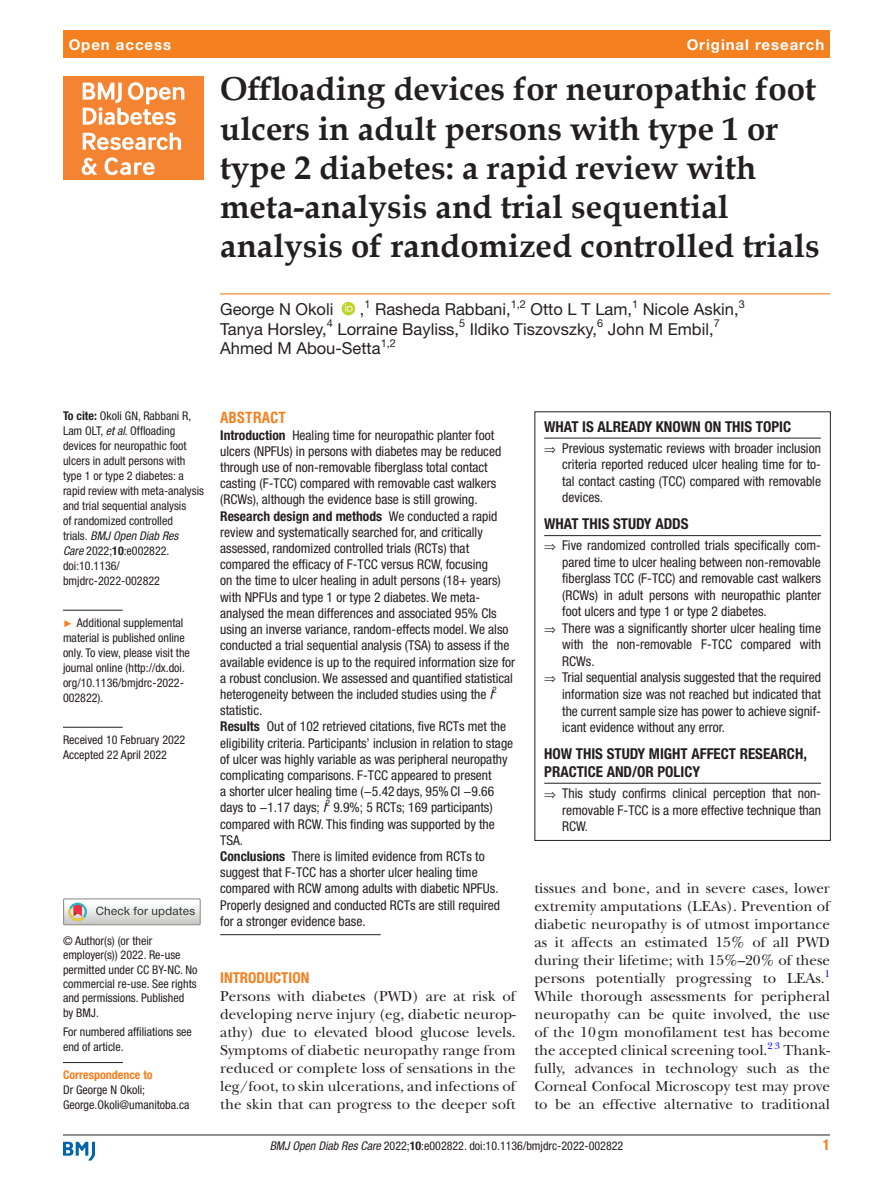
<style>
.page{position:relative;width:893px;height:1191px;background:#fff}
.page>*{position:absolute;margin:0;border:0;box-sizing:border-box;transform-origin:0 0}
.t1{font:700 33px/39px "Book Antiqua";color:#231f20}
.t2{font:16.5px/19.5px "Helvetica Neue LT Std";color:#231f20}
.t3{font:15px/18px "New Baskerville";color:#231f20;text-align:justify}
.t4{font:700 condensed 15px/18px "Helvetica Neue LT Std";color:#231f20}
.t5{font:700 15px "Helvetica Neue LT Std";letter-spacing:.065em;color:#fff}
.t6{font:700 condensed 15px "Helvetica Neue LT Std";color:#f58020}
.t7{font:700 condensed 15px "Helvetica";color:#f58020}
.t8{font:condensed 13.5px/16.2px "Helvetica Neue LT Std";color:#231f20}
.t9{font:condensed 12px/15px "Helvetica Neue LT Std";color:#231f20}
.t10{font:700 condensed 12px "Helvetica Neue LT Std";color:#f58020}
.t11{font:10.95px "Helvetica Neue LT Std";color:#231f20}
.t12{font:9.9px "New Baskerville";color:#00f}
.t13{font:condensed 9px "Helvetica Neue LT Std";color:#231f20}
.s1{font-weight:700}
.s2{font-style:italic}
.s3{font-family:"Arial";font-stretch:normal;font-size:9.75px;color:#f58020}
</style>
<div class="page">
<hr style="left:63px;top:1134px;width:767px;height:1px;background:#231f20">
<svg style="left:63px;top:1141px;width:32px;height:19px"></svg>
<div style="left:63px;top:31px;width:767px;height:27px;background:#f58020"></div>
<hr style="left:220px;top:293px;width:610px;height:1px;background:#f58020">
<svg style="left:342px;top:302px;width:13px;height:13px"></svg>
<hr style="left:63px;top:1062px;width:60px;height:1px;background:#231f20">
<hr style="left:63px;top:610px;width:60px;height:1px;background:#231f20">
<hr style="left:63px;top:727px;width:60px;height:1px;background:#231f20">
<div style="left:63px;top:898px;width:138px;height:27px;border:1px solid #969090"></div>
<svg style="left:64px;top:899px;width:136px;height:25px"></svg>
<div style="left:63px;top:76px;width:140px;height:104px;background:#f58432"></div>
<svg style="left:83px;top:82px;width:101px;height:43px"></svg>
<svg style="left:83px;top:133px;width:98px;height:17px"></svg>
<svg style="left:82px;top:158px;width:15px;height:17px"></svg>
<svg style="left:105px;top:157px;width:50px;height:18px"></svg>
<hr style="left:220px;top:934px;width:161px;height:1px;background:#231f20">
<hr style="left:544px;top:438px;width:277px;height:1px;background:#231f20">
<hr style="left:544px;top:535px;width:277px;height:1px;background:#231f20">
<hr style="left:544px;top:783px;width:277px;height:1px;background:#231f20">
<p class="t5" style="left:69px;top:35px;width:104px">Open access</p>
<p class="t5" style="left:687px;top:35px;width:139px">Original research</p>
<h1 class="t1" style="left:220px;top:70px;width:601px">Offloading devices for neuropathic foot ulcers in adult persons with type 1 or type 2 diabetes: a rapid review with meta-analysis and trial sequential analysis of randomized controlled trials</h1>
<p class="t2" style="left:220px;top:299px;width:115px">George N Okoli</p>
<p class="t2" style="left:220px;top:299px;width:526px;text-indent:140px">,<sup>1</sup> Rasheda Rabbani,<sup>1,2</sup> Otto L T Lam,<sup>1</sup> Nicole Askin,<sup>3<br></sup>Tanya Horsley,<sup>4</sup> Lorraine Bayliss,<sup>5</sup> Ildiko Tiszovszky,<sup>6</sup> John M Embil,<sup>7<br></sup>Ahmed M Abou-Setta</p>
<p class="t11" style="left:381px;top:336px;width:17px">1,2</p>
<p class="t9" style="left:63px;top:408px;width:142px"><span class="s1">To cite:</span> Okoli GN, Rabbani R,<br>Lam OLT, <span class="s2">et al</span>. Offloading devices for neuropathic foot ulcers in adult persons with type 1 or type 2 diabetes: a rapid review with meta-analysis and trial sequential analysis<br>of randomized controlled<br>trials. <span class="s2">BMJ Open Diab Res<br>Care</span> 2022;<span class="s1">10</span>:e002822. doi:10.1136/ bmjdrc-2022-002822</p>
<p class="t9" style="left:63px;top:615px;width:128px"><span class="s3">►</span> Additional supplemental material is published online only. To view, please visit the journal online (http://dx.doi. org/10.1136/bmjdrc-2022-<br>002822).</p>
<p class="t9" style="left:63px;top:732px;width:124px">Received 10 February 2022<br>Accepted 22 April 2022</p>
<p class="t9" style="left:63px;top:933px;width:136px;line-height:14.4px">© Author(s) (or their employer(s)) 2022. Re-use permitted under CC BY-NC. No commercial re-use. See rights and permissions. Published by BMJ.</p>
<p class="t9" style="left:63px;top:1024px;width:130px">For numbered affiliations see end of article.</p>
<p class="t10" style="left:63px;top:1067px;width:91px">Correspondence to</p>
<p class="t9" style="left:63px;top:1082px;width:128px">Dr George N Okoli;<br>George.Okoli@umanitoba.ca</p>
<p class="t7" style="left:220px;top:408px;width:67px">ABSTRACT</p>
<p class="t8" style="left:220px;top:427px;width:297px"><span class="s1">Introduction</span> Healing time for neuropathic planter foot ulcers (NPFUs) in persons with diabetes may be reduced through use of non-removable fiberglass total contact casting (F-TCC) compared with removable cast walkers (RCWs), although the evidence base is still growing.<br><span class="s1">Research design and methods</span> We conducted a rapid review and systematically searched for, and critically assessed, randomized controlled trials (RCTs) that compared the efficacy of F-TCC versus RCW, focusing<br>on the time to ulcer healing in adult persons (18+ years) with NPFUs and type 1 or type 2 diabetes. We meta&shy;analysed the mean differences and associated 95% CIs using an inverse variance, random-effects model. We also conducted a trial sequential analysis (TSA) to assess if the available evidence is up to the required information size for a robust conclusion. We assessed and quantified statistical heterogeneity between the included studies using the <span class="s2">I</span></p>
<p class="t13" style="left:493px;top:684px;width:6px">2</p>
<p class="t8" style="left:220px;top:702px;width:295px">statistic.<br><span class="s1">Results</span> Out of 102 retrieved citations, five RCTs met the eligibility criteria. Participants’ inclusion in relation to stage of ulcer was highly variable as was peripheral neuropathy complicating comparisons. F-TCC appeared to present<br>a shorter ulcer healing time (−5.42 days, 95%CI −9.66 days to −1.17 days; <span class="s2">I</span></p>
<p class="t13" style="left:326px;top:798px;width:6px">2</p>
<p class="t8" style="left:220px;top:799px;width:281px;text-indent:113px">9.9%; 5 RCTs; 169 participants) compared with RCW. This finding was supported by the TSA.<br><span class="s1">Conclusions</span> There is limited evidence from RCTs to suggest that F-TCC has a shorter ulcer healing time compared with RCW among adults with diabetic NPFUs.<br>Properly designed and conducted RCTs are still required for a stronger evidence base.</p>
<p class="t6" style="left:220px;top:969px;width:91px">INTRODUCTION</p>
<p class="t3" style="left:220px;top:987px;width:297px">Persons with diabetes (PWD) are at risk of developing nerve injury (eg, diabetic neurop&shy;athy) due to elevated blood glucose levels.<br>Symptoms of diabetic neuropathy range from reduced or complete loss of sensations in the leg/foot, to skin ulcerations, and infections of the skin that can progress to the deeper soft</p>
<p class="t4" style="left:544px;top:417px;width:248px">WHAT IS ALREADY KNOWN ON THIS TOPIC</p>
<p class="t8" style="left:562px;top:440px;width:260px;text-align:justify;text-indent:-18px">⇒ Previous systematic reviews with broader inclusion criteria reported reduced ulcer healing time for to&shy;tal contact casting (TCC) compared with removable devices.</p>
<p class="t4" style="left:544px;top:515px;width:146px">WHAT THIS STUDY ADDS</p>
<p class="t8" style="left:544px;top:537px;width:278px">⇒ Five randomized controlled trials specifically com-</p>
<p class="t8" style="left:562px;top:554px;width:260px">pared time to ulcer healing between non-removable</p>
<p class="t8" style="left:562px;top:570px;width:260px">fiberglass TCC (F-TCC) and removable cast walkers</p>
<p class="t8" style="left:562px;top:587px;width:260px">(RCWs) in adult persons with neuropathic planter</p>
<p class="t8" style="left:562px;top:603px;width:206px">foot ulcers and type 1 or type 2 diabetes.</p>
<p class="t8" style="left:544px;top:620px;width:278px">⇒ There was a significantly shorter ulcer healing time</p>
<p class="t8" style="left:562px;top:636px;width:260px">with the non-removable F-TCC compared with</p>
<p class="t8" style="left:562px;top:653px;width:34px">RCWs.</p>
<p class="t8" style="left:544px;top:669px;width:278px">⇒ Trial sequential analysis suggested that the required</p>
<p class="t8" style="left:562px;top:686px;width:260px">information size was not reached but indicated that</p>
<p class="t8" style="left:562px;top:702px;width:260px">the current sample size has power to achieve signif-</p>
<p class="t8" style="left:562px;top:719px;width:164px">icant evidence without any error.</p>
<p class="t4" style="left:544px;top:744px;width:264px">HOW THIS STUDY MIGHT AFFECT RESEARCH,<br>PRACTICE AND/OR POLICY</p>
<p class="t8" style="left:562px;top:785px;width:260px;text-align:justify;text-indent:-18px">⇒ This study confirms clinical perception that non&shy;removable F-TCC is a more effective technique than RCW.</p>
<p class="t3" style="left:534px;top:879px;width:297px">tissues and bone, and in severe cases, lower extremity amputations (LEAs). Prevention of diabetic neuropathy is of utmost importance as it affects an estimated 15% of all PWD during their lifetime; with 15%–20% of these persons potentially progressing to LEAs.<sup>1<br></sup>While thorough assessments for peripheral neuropathy can be quite involved, the use of the 10gm monofilament test has become the accepted clinical screening tool.</p>
<p class="t12" style="left:767px;top:1039px;width:14px">2 3</p>
<p class="t3" style="left:534px;top:1041px;width:297px;text-indent:249px">Thank&shy;fully, advances in technology such as the Corneal Confocal Microscopy test may prove to be an effective alternative to traditional</p>
<p class="t9" style="left:270px;top:1137px;width:355px"><span class="s2">BMJ Open Diab Res Care</span> 2022;<span class="s1">10</span>:e002822. doi:10.1136/bmjdrc-2022-002822</p>
<p class="t6" style="left:823px;top:1135px;width:9px">1</p>
</div>
